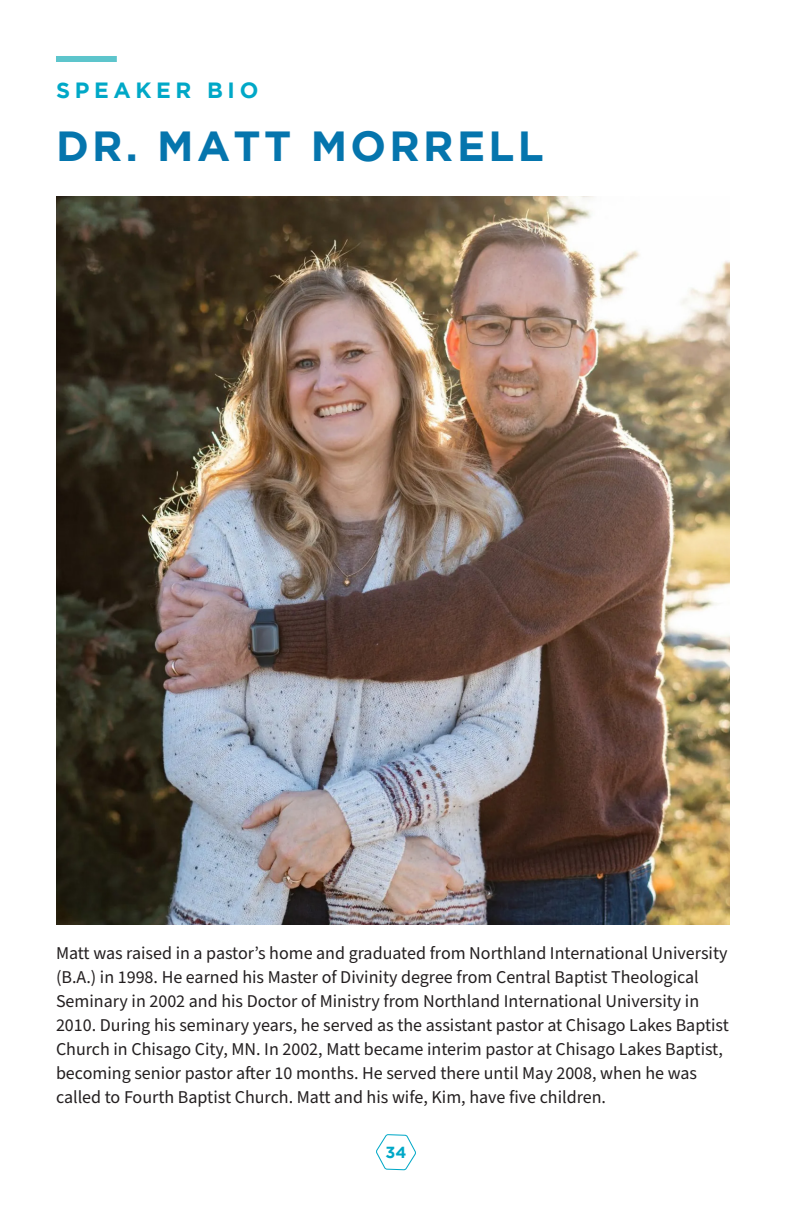
<style>
.page{position:relative;width:792px;height:1224px;background:#fff}
.page>*{position:absolute;margin:0;border:0;box-sizing:border-box;transform-origin:0 0}
.activities_body{font:700 42px "Gotham";letter-spacing:.08em;color:#0575ad}
.activities_body-2{font:700 22px "Gotham";letter-spacing:.21em;color:#00a8c7}
.activities_title{font:18px/24px "Source Sans Pro";color:#231f20}
.t1{font:700 16px "Gotham";color:#00a8c7}
</style>
<div class="page">
<svg style="left:376px;top:1134px;width:40px;height:36px"></svg>
<img style="left:56px;top:196px;width:674px;height:728px">
<hr style="left:56px;top:58px;width:61px;height:2px;background:#5dc5cc">
<p class="activities_body-2" style="left:56px;top:78px;width:204px">SPEAKER BIO</p>
<p class="activities_body" style="left:56px;top:122px;width:489px">DR. MATT MORRELL</p>
<p class="activities_title" style="left:56px;top:942px;width:674px">Matt was raised in a pastor’s home and graduated from Northland International University (B.A.) in 1998. He earned his Master of Divinity degree from Central Baptist Theological Seminary in 2002 and his Doctor of Ministry from Northland International University in 2010. During his seminary years, he served as the assistant pastor at Chisago Lakes Baptist Church in Chisago City, MN. In 2002, Matt became interim pastor at Chisago Lakes Baptist, becoming senior pastor after 10 months. He served there until May 2008, when he was called to Fourth Baptist Church. Matt and his wife, Kim, have five children.</p>
<p class="t1" style="left:386px;top:1143px;width:22px">34</p>
</div>
